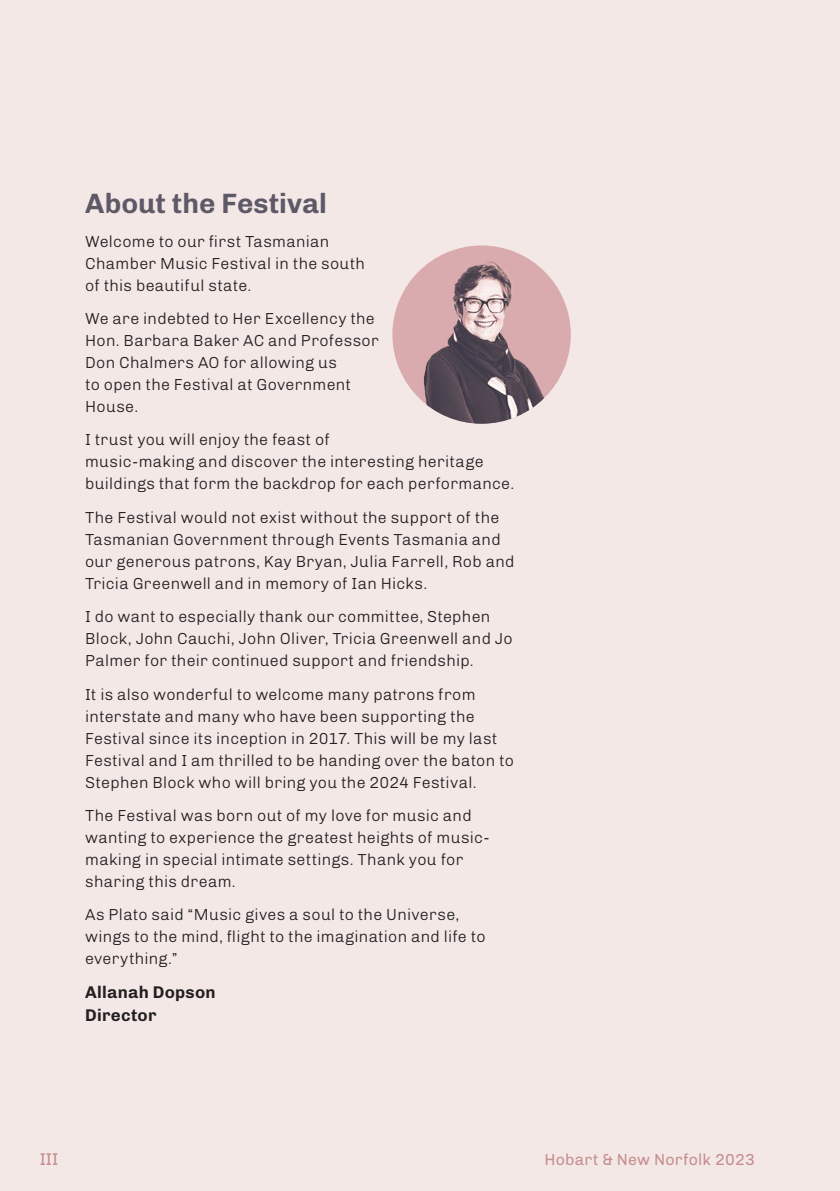
<style>
.page{position:relative;width:840px;height:1191px;background:#fff}
.page>*{position:absolute;margin:0;border:0;box-sizing:border-box;transform-origin:0 0}
.t1{font:700 28px "Chivo";color:#5e5967}
.Author{font:700 17px/23px "Chivo";letter-spacing:.015em;color:#231f20}
.t2{font:17px "Chivo";color:#c69091}
.BODY{font:300 16px/22px "Chivo";letter-spacing:.02em;color:#231f20}
.t3{font:16px "Chivo";letter-spacing:.015em;color:#c69091}
</style>
<div class="page">
<div style="left:0;top:0;width:839px;height:1191px;background:#f4e8e7"></div>
<img style="left:392px;top:245px;width:178px;height:179px;border-radius:89px">
<h1 class="t1" style="left:85px;top:182px;width:243px">About the Festival</h1>
<p class="BODY" style="left:85px;top:229px;width:281px">Welcome to our first Tasmanian<br>Chamber Music Festival in the south of this beautiful state.</p>
<p class="BODY" style="left:85px;top:306px;width:295px">We are indebted to Her Excellency the<br>Hon. Barbara Baker AC and Professor<br>Don Chalmers AO for allowing us<br>to open the Festival at Government<br>House.</p>
<p class="BODY" style="left:85px;top:428px;width:430px">I trust you will enjoy the feast of<br>music-making and discover the interesting heritage buildings that form the backdrop for each performance.</p>
<p class="BODY" style="left:85px;top:505px;width:430px">The Festival would not exist without the support of the Tasmanian Government through Events Tasmania and our generous patrons, Kay Bryan, Julia Farrell, Rob and Tricia Greenwell and in memory of Ian Hicks.</p>
<p class="BODY" style="left:85px;top:604px;width:429px">I do want to especially thank our committee, Stephen<br>Block, John Cauchi, John Oliver, Tricia Greenwell and Jo<br>Palmer for their continued support and friendship.</p>
<p class="BODY" style="left:85px;top:682px;width:430px">It is also wonderful to welcome many patrons from interstate and many who have been supporting the Festival since its inception in 2017. This will be my last Festival and I am thrilled to be handing over the baton to Stephen Block who will bring you the 2024 Festival.</p>
<p class="BODY" style="left:85px;top:803px;width:406px">The Festival was born out of my love for music and wanting to experience the greatest heights of music&shy;making in special intimate settings. Thank you for sharing this dream.</p>
<p class="BODY" style="left:85px;top:902px;width:401px">As Plato said “Music gives a soul to the Universe, wings to the mind, flight to the imagination and life to everything.”</p>
<p class="Author" style="left:85px;top:979px;width:132px">Allanah Dopson<br>Director</p>
<p class="t2" style="left:40px;top:1146px;width:20px">III</p>
<p class="t3" style="left:544px;top:1147px;width:212px">Hobart &amp; New Norfolk 2023</p>
</div>
